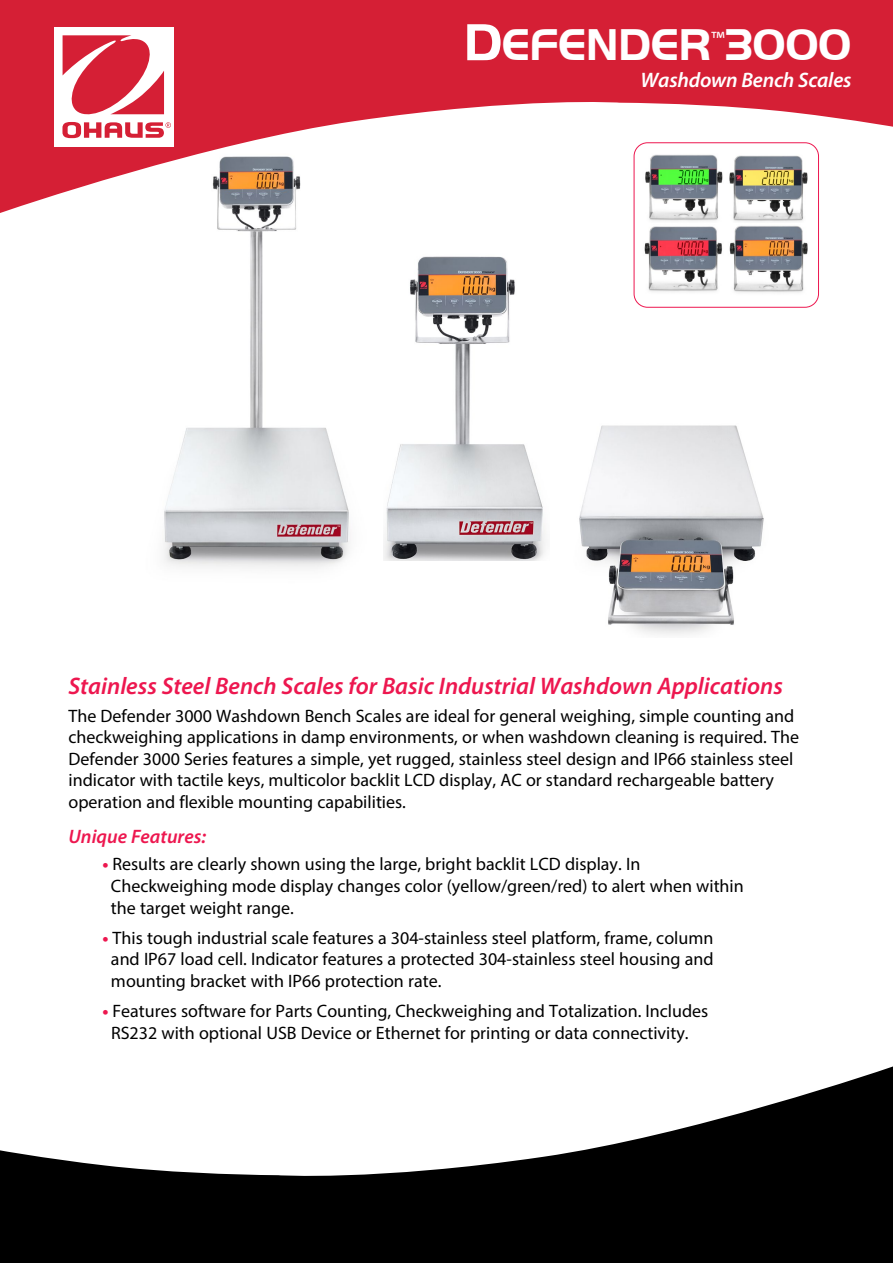
<style>
.page{position:relative;width:893px;height:1263px;background:#fff}
.page>*{position:absolute;margin:0;border:0;box-sizing:border-box;transform-origin:0 0}
.t1{font:700 45.9px "Handel Got D";letter-spacing:-.01em;color:#fff}
.t2{font:italic 600 24px "Myriad Pro";color:#ed174f}
.t3{font:italic 600 21px "Myriad Pro";letter-spacing:-.01em;color:#fff}
.t4{font:italic 600 19.5px "Myriad Pro";color:#ed174f}
.t5{font:18px/21.6px "Myriad Pro";color:#000}
.s1{font-size:54px}
.s2{font-weight:700;color:#ed174f}
</style>
<div class="page">
<img style="left:164px;top:220px;width:186px;height:348px">
<img style="left:383px;top:256px;width:163px;height:304px">
<img style="left:579px;top:425px;width:185px;height:210px">
<svg style="left:0;top:0;width:893px;height:220px;fill:#d51f35"></svg>
<div style="left:54px;top:27px;width:120px;height:119px;background:#fff"></div>
<svg style="left:62px;top:35px;width:109px;height:103px"></svg>
<svg style="left:0;top:1066px;width:893px;height:197px;fill:#000"></svg>
<img style="left:639px;top:153px;width:172px;height:140px">
<div style="left:634px;top:143px;width:185px;height:164px;border:1px solid #ed174f;border-radius:14px"></div>
<h1 class="t1" style="left:464px;top:19px;width:389px"><span class="s1">D</span>EFENDER<sup>™</sup>3000</h1>
<p class="t3" style="left:641px;top:67px;width:212px">Washdown Bench Scales</p>
<h2 class="t2" style="left:68px;top:670px;width:716px">Stainless Steel Bench Scales for Basic Industrial Washdown Applications</h2>
<p class="t5" style="left:68px;top:704px;width:732px">The Defender 3000 Washdown Bench Scales are ideal for general weighing, simple counting and checkweighing applications in damp environments, or when washdown cleaning is required. The Defender 3000 Series features a simple, yet rugged, stainless steel design and IP66 stainless steel indicator with tactile keys, multicolor backlit LCD display, AC or standard rechargeable battery operation and flexible mounting capabilities.</p>
<p class="t4" style="left:69px;top:823px;width:139px">Unique Features:</p>
<p class="t5" style="left:111px;top:853px;width:634px;text-indent:-9px"><span class="s2">•</span> Results are clearly shown using the large, bright backlit LCD display. In<br>Checkweighing mode display changes color (yellow/green/red) to alert when within the target weight range.</p>
<p class="t5" style="left:111px;top:927px;width:604px;text-align:justify;text-indent:-8px"><span class="s2">•</span> This tough industrial scale features a 304-stainless steel platform, frame, column and IP67 load cell. Indicator features a protected 304-stainless steel housing and mounting bracket with IP66 protection rate.</p>
<p class="t5" style="left:111px;top:1000px;width:599px;text-indent:-9px"><span class="s2">•</span> Features software for Parts Counting, Checkweighing and Totalization. Includes<br>RS232 with optional USB Device or Ethernet for printing or data connectivity.</p>
</div>
